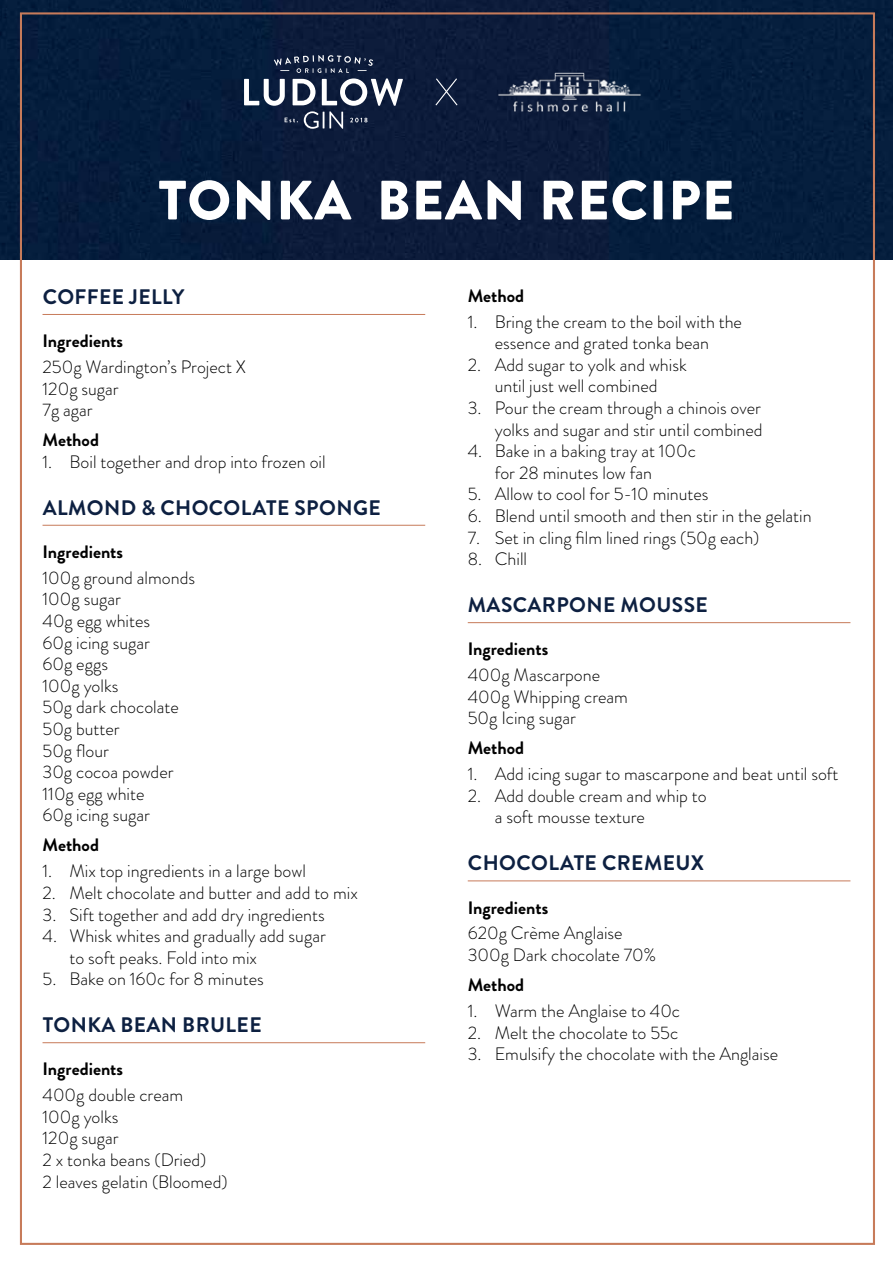
<style>
.page{position:relative;width:893px;height:1263px;background:#fff}
.page>*{position:absolute;margin:0;border:0;box-sizing:border-box;transform-origin:0 0}
.t1{font:900 55.35px "Brandon Grotesque";letter-spacing:.02em;color:#fff}
.t2{font:700 21px "Brandon Grotesque";letter-spacing:.02em;color:#0d2041}
.t3{font:300 18px/21.6px "Brandon Grotesque";color:#000}
.t4{font:700 18px "Brandon Grotesque";color:#000}
</style>
<div class="page">
<img style="left:0;top:0;width:893px;height:259px">
<svg style="left:435px;top:78px;width:22px;height:27px"></svg>
<svg style="left:244px;top:55px;width:159px;height:74px;background:#38465f"></svg>
<img style="left:488px;top:61px;width:163px;height:62px">
<hr style="left:43px;top:314px;width:382px;height:1px;background:#c77b5a">
<hr style="left:43px;top:525px;width:382px;height:1px;background:#c77b5a">
<hr style="left:43px;top:1042px;width:382px;height:1px;background:#c77b5a">
<hr style="left:468px;top:622px;width:382px;height:1px;background:#c77b5a">
<hr style="left:468px;top:880px;width:382px;height:1px;background:#c77b5a">
<h1 class="t1" style="left:158px;top:161px;width:577px">TONKA BEAN RECIPE</h1>
<p class="t2" style="left:43px;top:282px;width:143px">COFFEE JELLY</p>
<p class="t4" style="left:43px;top:328px;width:82px">Ingredients</p>
<p class="t3" style="left:43px;top:356px;width:205px">250g Wardington’s Project X<br>120g sugar<br>7g agar</p>
<p class="t4" style="left:43px;top:427px;width:58px">Method</p>
<p class="t3" style="left:43px;top:451px;width:285px">1. Boil together and drop into frozen oil</p>
<p class="t2" style="left:43px;top:493px;width:340px">ALMOND &amp; CHOCOLATE SPONGE</p>
<p class="t4" style="left:43px;top:539px;width:82px">Ingredients</p>
<p class="t3" style="left:43px;top:567px;width:154px">100g ground almonds<br>100g sugar<br>40g egg whites<br>60g icing sugar<br>60g eggs<br>100g yolks<br>50g dark chocolate<br>50g butter<br>50g flour<br>30g cocoa powder<br>110g egg white<br>60g icing sugar</p>
<p class="t4" style="left:43px;top:833px;width:58px">Method</p>
<p class="t3" style="left:43px;top:860px;width:265px">1. Mix top ingredients in a large bowl</p>
<p class="t3" style="left:43px;top:882px;width:317px">2. Melt chocolate and butter and add to mix</p>
<p class="t3" style="left:43px;top:903px;width:284px">3. Sift together and add dry ingredients</p>
<p class="t3" style="left:70px;top:925px;width:258px;text-indent:-27px">4. Whisk whites and gradually add sugar to soft peaks. Fold into mix</p>
<p class="t3" style="left:43px;top:968px;width:223px">5. Bake on 160c for 8 minutes</p>
<p class="t2" style="left:43px;top:1010px;width:221px">TONKA BEAN BRULEE</p>
<p class="t4" style="left:43px;top:1056px;width:82px">Ingredients</p>
<p class="t3" style="left:43px;top:1084px;width:187px">400g double cream<br>100g yolks<br>120g sugar<br>2 x tonka beans (Dried)<br>2 leaves gelatin (Bloomed)</p>
<p class="t4" style="left:468px;top:283px;width:58px">Method</p>
<p class="t3" style="left:468px;top:311px;width:276px;text-align:center">1. Bring the cream to the boil with the essence and grated tonka bean</p>
<p class="t3" style="left:468px;top:354px;width:220px;text-align:center">2. Add sugar to yolk and whisk until just well combined</p>
<p class="t3" style="left:468px;top:397px;width:296px;text-align:right">3. Pour the cream through a chinois over yolks and sugar and stir until combined</p>
<p class="t3" style="left:495px;top:440px;width:203px;text-indent:-27px">4. Bake in a baking tray at 100c for 28 minutes low fan</p>
<p class="t3" style="left:468px;top:483px;width:242px">5. Allow to cool for 5-10 minutes</p>
<p class="t3" style="left:468px;top:505px;width:345px">6. Blend until smooth and then stir in the gelatin</p>
<p class="t3" style="left:468px;top:527px;width:293px">7. Set in cling film lined rings (50g each)</p>
<p class="t3" style="left:468px;top:548px;width:61px">8. Chill</p>
<p class="t2" style="left:468px;top:590px;width:242px">MASCARPONE MOUSSE</p>
<p class="t4" style="left:468px;top:636px;width:82px">Ingredients</p>
<p class="t3" style="left:468px;top:664px;width:162px">400g Mascarpone<br>400g Whipping cream<br>50g Icing sugar</p>
<p class="t4" style="left:468px;top:736px;width:58px">Method</p>
<p class="t3" style="left:468px;top:763px;width:372px">1. Add icing sugar to mascarpone and beat until soft</p>
<p class="t3" style="left:495px;top:785px;width:213px;text-indent:-27px">2. Add double cream and whip to a soft mousse texture</p>
<p class="t2" style="left:468px;top:848px;width:238px">CHOCOLATE CREMEUX</p>
<p class="t4" style="left:468px;top:895px;width:82px">Ingredients</p>
<p class="t3" style="left:468px;top:922px;width:190px">620g Crème Anglaise<br>300g Dark chocolate 70%</p>
<p class="t4" style="left:468px;top:972px;width:58px">Method</p>
<p class="t3" style="left:468px;top:1000px;width:214px">1. Warm the Anglaise to 40c</p>
<p class="t3" style="left:468px;top:1021px;width:212px">2. Melt the chocolate to 55c</p>
<p class="t3" style="left:468px;top:1043px;width:312px">3. Emulsify the chocolate with the Anglaise</p>
</div>
